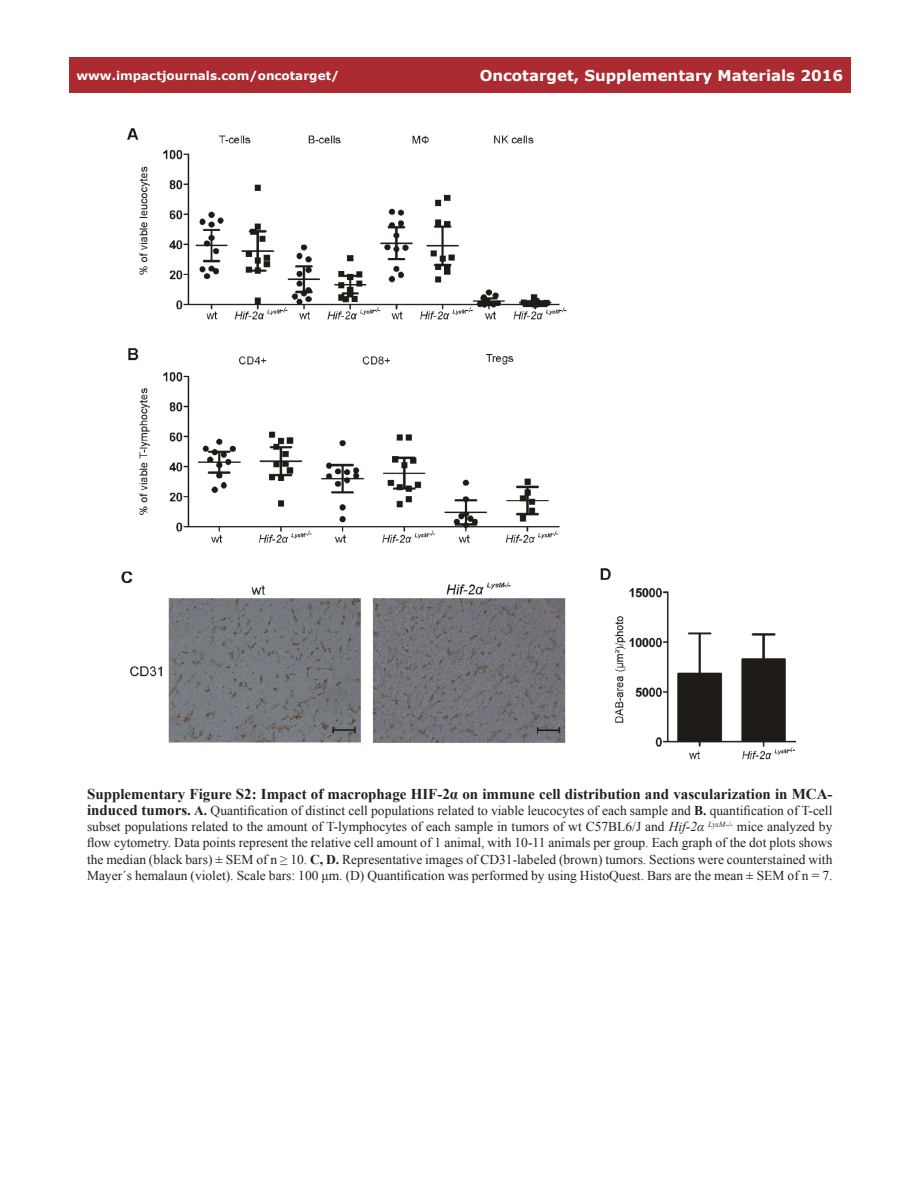
<style>
.page{position:relative;width:918px;height:1188px;background:#fff}
.page>*{position:absolute;margin:0;border:0;box-sizing:border-box;transform-origin:0 0}
.t1{font:700 15px "Times New Roman";color:#231f20}
.t2{font:700 15px "Verdana";color:#fff}
.t3{font:13.5px/16.2px "Times New Roman";color:#231f20;text-align:justify}
.t4{font:700 12px "Verdana";color:#fff}
.s1{font-weight:700;font-size:15px}
.s2{font-weight:700}
.s3{font-style:italic}
</style>
<div class="page">
<div style="left:69px;top:57px;width:781px;height:36px;background:#ac2b31"></div>
<img style="left:121px;top:128px;width:676px;height:632px">
<p class="t4" style="left:76px;top:67px;width:264px">www.impactjournals.com/oncotarget/</p>
<p class="t2" style="left:480px;top:65px;width:365px">Oncotarget, Supplementary Materials 2016</p>
<p class="t1" style="left:87px;top:783px;width:747px">Supplementary Figure S2: Impact of macrophage HIF-2α on immune cell distribution and vascularization in MCA-</p>
<p class="t3" style="left:87px;top:802px;width:747px"><span class="s1">induced tumors.</span> <span class="s2">A.</span> Quantification of distinct cell populations related to viable leucocytes of each sample and <span class="s2">B.</span> quantification of T-cell subset populations related to the amount of T-lymphocytes of each sample in tumors of wt C57BL6/J and <span class="s3">Hif-2α</span> <sup>LysM-/-</sup> mice analyzed by flow cytometry. Data points represent the relative cell amount of 1 animal, with 10-11 animals per group. Each graph of the dot plots shows the median (black bars) ± SEM of n ≥ 10. <span class="s2">C, D.</span> Representative images of CD31-labeled (brown) tumors. Sections were counterstained with Mayer´s hemalaun (violet). Scale bars: 100 μm. (D) Quantification was performed by using HistoQuest. Bars are the mean ± SEM of n = 7.</p>
</div>
